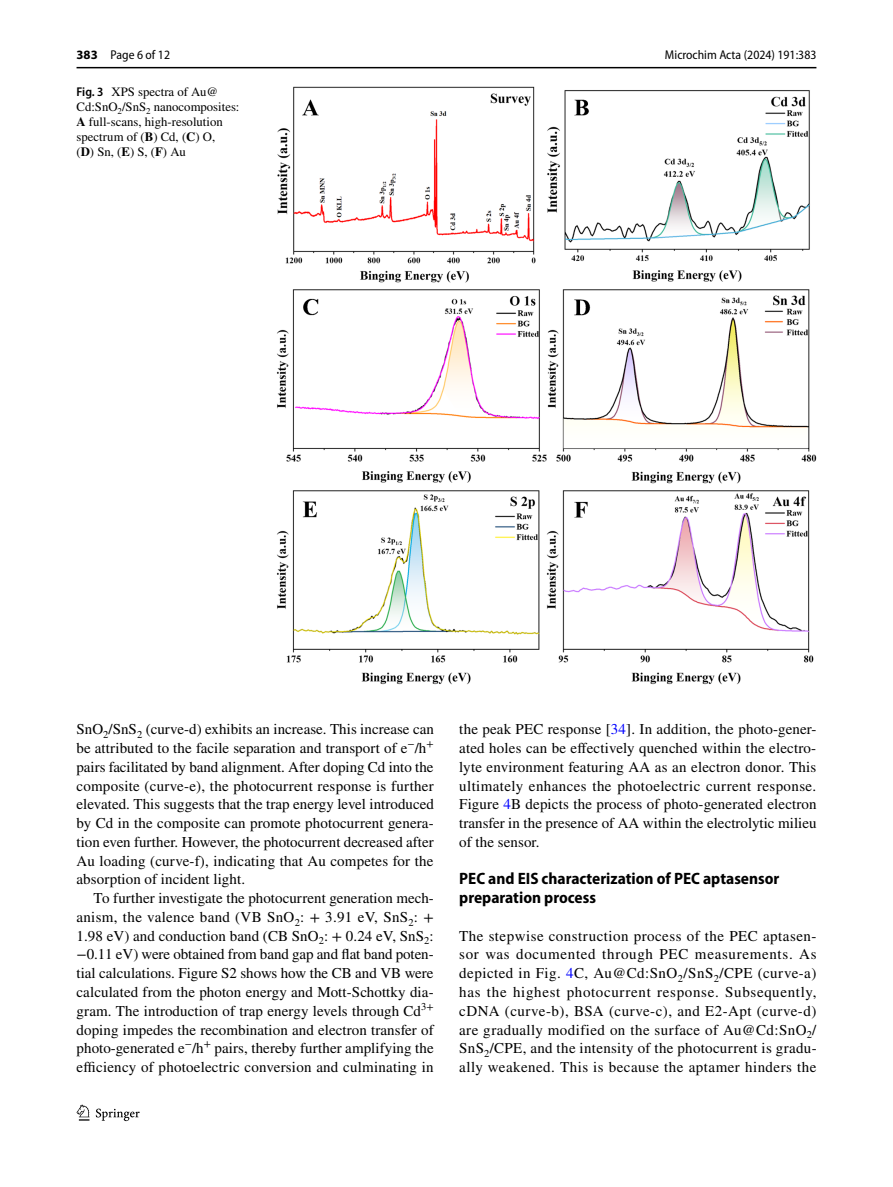
<style>
.page{position:relative;width:893px;height:1187px;background:#fff}
.page>*{position:absolute;margin:0;border:0;box-sizing:border-box;transform-origin:0 0}
.t1{font:700 semi-condensed 16.5px/18.8px "Myriad Pro";color:#000}
.t2{font:15px/18.8px "STIX";letter-spacing:.015em;color:#000;text-align:justify}
.t3{font:12.75px/15px "STIX";color:#000}
.t4{font:semi-condensed 12.75px "Myriad Pro";color:#000}
.s1{font-weight:700;font-stretch:normal}
.s2{font-family:"Myriad Pro";font-weight:600;font-stretch:semi-condensed}
.s3{font-weight:700}
.s4{color:#00f}
</style>
<div class="page">
<hr style="left:77px;top:67px;width:739px;height:1px;background:#000">
<svg style="left:77px;top:1104px;width:12px;height:16px"></svg>
<svg style="left:96px;top:1108px;width:44px;height:12px"></svg>
<img style="left:276px;top:87px;width:540px;height:597px">
<p class="t4" style="left:77px;top:48px;width:95px"><span class="s1">383</span> Page 6 of 12</p>
<p class="t4" style="left:665px;top:48px;width:153px">Microchim Acta (2024) 191:383</p>
<p class="t3" style="left:77px;top:85px;width:164px"><span class="s2">Fig. 3</span> XPS spectra of Au@<br>Cd:SnO<sub>2</sub>/SnS<sub>2</sub> nanocomposites:<br><span class="s3">A</span> full-scans, high-resolution spectrum of (<span class="s3">B</span>) Cd, (<span class="s3">C</span>) O,<br>(<span class="s3">D</span>) Sn, (<span class="s3">E</span>) S, (<span class="s3">F</span>) Au</p>
<p class="t2" style="left:77px;top:721px;width:359px">SnO<sub>2</sub>/SnS<sub>2</sub> (curve-d) exhibits an increase. This increase can be attributed to the facile separation and transport of e<sup>−</sup>/h<sup>+ </sup>pairs facilitated by band alignment. After doping Cd into the composite (curve-e), the photocurrent response is further elevated. This suggests that the trap energy level introduced by Cd in the composite can promote photocurrent genera&shy;tion even further. However, the photocurrent decreased after Au loading (curve-f), indicating that Au competes for the absorption of incident light.</p>
<p class="t2" style="left:77px;top:889px;width:359px;text-indent:17px">To further investigate the photocurrent generation mech&shy;anism, the valence band (VB SnO<sub>2</sub>: + 3.91 eV, SnS<sub>2</sub>: + 1.98 eV) and conduction band (CB SnO<sub>2</sub>: + 0.24 eV, SnS<sub>2</sub>: −0.11 eV) were obtained from band gap and flat band poten&shy;tial calculations. Figure S2 shows how the CB and VB were calculated from the photon energy and Mott-Schottky dia&shy;gram. The introduction of trap energy levels through Cd<sup>3+ </sup>doping impedes the recombination and electron transfer of photo-generated e<sup>−</sup>/h<sup>+</sup> pairs, thereby further amplifying the efficiency of photoelectric conversion and culminating in</p>
<p class="t2" style="left:459px;top:721px;width:359px">the peak PEC response [<span class="s4">34</span>]. In addition, the photo-gener&shy;ated holes can be effectively quenched within the electro&shy;lyte environment featuring AA as an electron donor. This ultimately enhances the photoelectric current response.<br>Figure <span class="s4">4</span>B depicts the process of photo-generated electron transfer in the presence of AA within the electrolytic milieu of the sensor.</p>
<p class="t1" style="left:459px;top:869px;width:322px">PEC and EIS characterization of PEC aptasensor preparation process</p>
<p class="t2" style="left:459px;top:927px;width:359px">The stepwise construction process of the PEC aptasen&shy;sor was documented through PEC measurements. As depicted in Fig. <span class="s4">4</span>C, Au@Cd:SnO<sub>2</sub>/SnS<sub>2</sub>/CPE (curve-a) has the highest photocurrent response. Subsequently, cDNA (curve-b), BSA (curve-c), and E2-Apt (curve-d) are gradually modified on the surface of Au@Cd:SnO<sub>2</sub>/ SnS<sub>2</sub>/CPE, and the intensity of the photocurrent is gradu&shy;ally weakened. This is because the aptamer hinders the</p>
</div>
